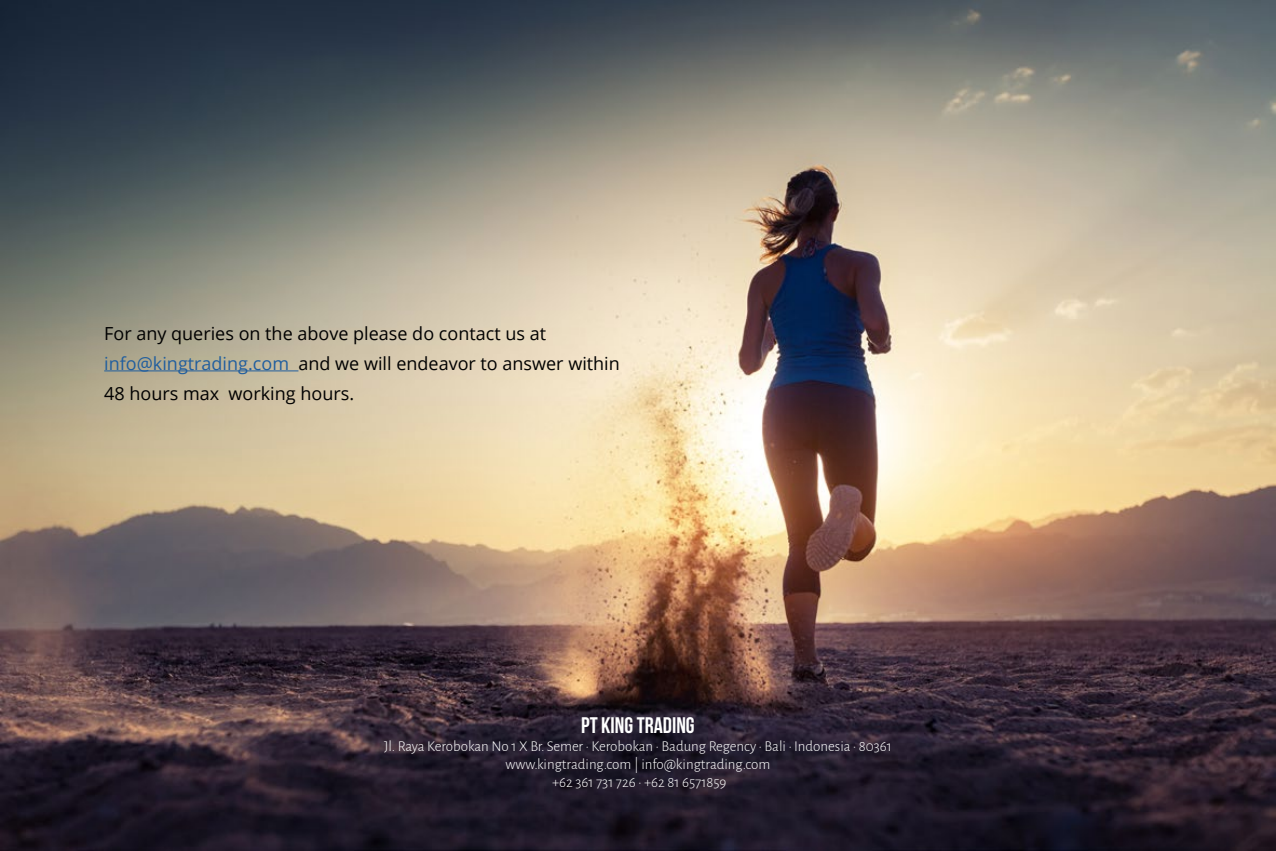
<style>
.page{position:relative;width:1276px;height:851px;background:#fff}
.page>*{position:absolute;margin:0;border:0;box-sizing:border-box;transform-origin:0 0}
.t1{font:22.5px "Bebas Neue";color:#fff}
.t2{font:18px/30px "Open Sans";color:#000}
.t3{font:300 15px/18px "Alegreya Sans";color:#fff;text-align:center}
.s1{color:#215e9e}
</style>
<div class="page">
<img style="left:0;top:0;width:1276px;height:850px">
<hr style="left:104px;top:370px;width:194px;height:1px;background:#215e9e">
<p class="t2" style="left:104px;top:317px;width:517px">For any queries on the above please do contact us at <span class="s1">info@kingtrading.com</span> and we will endeavor to answer within<br>48 hours max working hours.</p>
<h1 class="t1" style="left:581px;top:712px;width:115px">PT KING TRADING</h1>
<p class="t3" style="left:384px;top:736px;width:509px">Jl. Raya Kerobokan No 1 X Br. Semer • Kerobokan • Badung Regency • Bali • Indonesia • 80361 www.kingtrading.com | info@kingtrading.com<br>+62 361 731 726 • +62 81 6571859</p>
</div>
